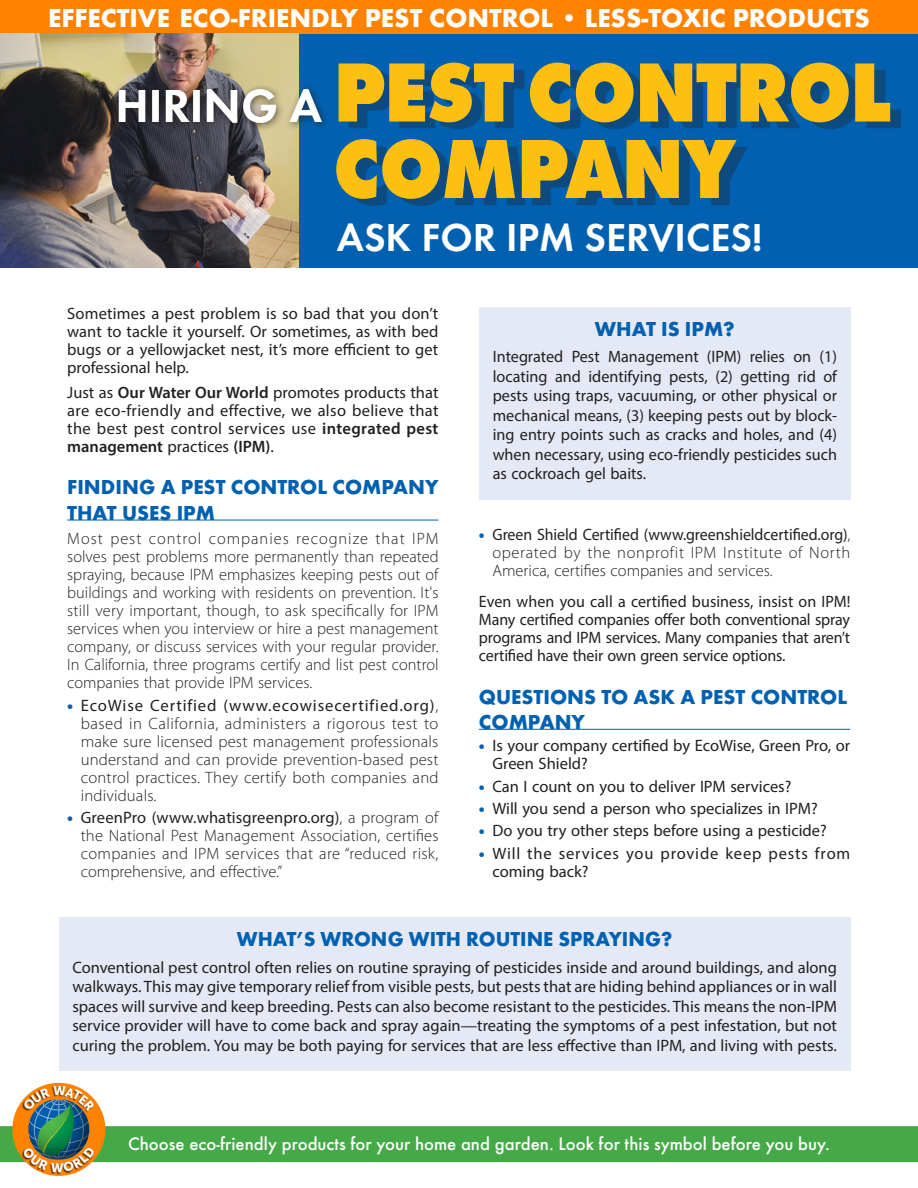
<style>
.page{position:relative;width:918px;height:1188px;background:#fff}
.page>*{position:absolute;margin:0;border:0;box-sizing:border-box;transform-origin:0 0}
.t1{font:800 87px/76.5px "Futura T";letter-spacing:-.02em;color:#fdc011;scale:.9 1}
.t2{font:600 48px "Futura T";color:#fff}
.t3{font:600 40.5px "Futura T";color:#fff}
.SUBH_1{font:700 27px "Futura T";color:#fff}
.SUBH_1-2{font:700 21px/25.2px "Futura T";color:#0161b0}
.BoxHead{font:700 21px "Futura T";color:#0161b0}
.t4{font:500 18.75px "Futura T";color:#fff}
.NewIntro{font:16.5px/19.5px "Myriad Pro";color:#231f20;text-align:justify}
.New_Bod_1{font:300 16.5px/18px "Myriad Pro";color:#231f20;text-align:justify}
.New_Bod_1-2{font:16.5px/18px "Myriad Pro";color:#231f20;text-align:justify}
.New_Bod_1-3{font:300 16.5px/18px "Myriad Pro";color:#231f20;text-align:justify;scale:.96 1}
.NewIntro-2{font:16.5px/18px "Myriad Pro";letter-spacing:.05em;color:#231f20}
.s1{font-weight:600}
.s2{font-weight:900;color:#0161b0}
.s3{font-weight:400}
</style>
<div class="page">
<div style="left:298px;top:0;width:620px;height:268px;background:#0161b0"></div>
<div style="left:0;top:0;width:918px;height:34px;background:#ff8200"></div>
<img style="left:0;top:34px;width:298px;height:234px">
<div style="left:113px;top:83px;width:218px;height:49px;background:#231f20;opacity:.75"></div>
<div style="left:0;top:1126px;width:918px;height:36px;background:#46a948"></div>
<div style="left:12px;top:1083px;width:93px;height:93px;background:#ff8200;border-radius:50%"></div>
<img style="left:17px;top:1100px;width:82px;height:76px">
<div style="left:347px;top:69px;width:554px;height:137px;background:#231f20;opacity:.34"></div>
<hr style="left:67px;top:520px;width:371px;height:1px;background:#0161b0">
<hr style="left:479px;top:729px;width:371px;height:1px;background:#0161b0">
<div style="left:479px;top:307px;width:371px;height:193px;background:#e4e9f5"></div>
<div style="left:59px;top:917px;width:791px;height:154px;background:#e4e9f5"></div>
<img style="left:22px;top:1086px;width:73px;height:86px">
<p class="SUBH_1" style="left:48px;top:2px;width:823px">EFFECTIVE ECO-FRIENDLY PEST CONTROL • LESS-TOXIC PRODUCTS</p>
<p class="t2" style="left:115px;top:77px;width:208px">HIRING A</p>
<p class="t1" style="left:333px;top:54px;width:621px">PEST CONTROL<br>COMPANY</p>
<p class="t3" style="left:337px;top:214px;width:427px">ASK FOR IPM SERVICES!</p>
<p class="New_Bod_1-2" style="left:67px;top:304px;width:373px">Sometimes a pest problem is so bad that you don’t want to tackle it yourself. Or sometimes, as with bed bugs or a yellowjacket nest, it’s more efficient to get professional help.</p>
<p class="New_Bod_1-2" style="left:67px;top:383px;width:373px">Just as <span class="s1">Our Water Our World</span> promotes products that are eco-friendly and effective, we also believe that the best pest control services use <span class="s1">integrated pest management</span> practices <span class="s1">(IPM)</span>.</p>
<p class="SUBH_1-2" style="left:67px;top:475px;width:373px">FINDING A PEST CONTROL COMPANY<br>THAT USES IPM</p>
<p class="New_Bod_1" style="left:67px;top:530px;width:373px">Most pest control companies recognize that IPM solves pest problems more permanently than repeated spraying, because IPM emphasizes keeping pests out of buildings and working with residents on prevention. It's still very important, though, to ask specifically for IPM services when you interview or hire a pest management company, or discuss services with your regular provider.<br>In California, three programs certify and list pest control companies that provide IPM services.</p>
<p class="New_Bod_1" style="left:81px;top:696px;width:359px;text-indent:-14px"><span class="s2">•</span> <span class="s3">EcoWise Certified (www.ecowisecertified.org)</span>, based in California, administers a rigorous test to make sure licensed pest management professionals understand and can provide prevention-based pest control practices. They certify both companies and individuals.</p>
<p class="New_Bod_1" style="left:81px;top:808px;width:359px;text-indent:-14px"><span class="s2">•</span> <span class="s3">GreenPro (www.whatisgreenpro.org)</span>, a program of the National Pest Management Association, certifies companies and IPM services that are “reduced risk, comprehensive, and effective.”</p>
<p class="BoxHead" style="left:595px;top:317px;width:141px">WHAT IS IPM?</p>
<p class="NewIntro" style="left:493px;top:347px;width:346px">Integrated Pest Management (IPM) relies on (1) locating and identifying pests, (2) getting rid of pests using traps, vacuuming, or other physical or mechanical means, (3) keeping pests out by block&shy;ing entry points such as cracks and holes, and (4) when necessary, using eco-friendly pesticides such as cockroach gel baits.</p>
<p class="New_Bod_1-3" style="left:492px;top:525px;width:374px;text-indent:-14px"><span class="s2">•</span> <span class="s3">Green Shield Certified (www.greenshieldcertified.org)</span>, operated by the nonprofit IPM Institute of North America, certifies companies and services.</p>
<p class="New_Bod_1-2" style="left:479px;top:592px;width:373px">Even when you call a certified business, insist on IPM!<br>Many certified companies offer both conventional spray programs and IPM services. Many companies that aren’t certified have their own green service options.</p>
<p class="SUBH_1-2" style="left:479px;top:684px;width:370px">QUESTIONS TO ASK A PEST CONTROL<br>COMPANY</p>
<p class="NewIntro" style="left:492px;top:736px;width:359px;line-height:18px;text-indent:-14px"><span class="s2">•</span> Is your company certified by EcoWise, Green Pro, or<br>Green Shield?</p>
<p class="NewIntro" style="left:479px;top:776px;width:314px"><span class="s2">•</span> Can I count on you to deliver IPM services?</p>
<p class="NewIntro" style="left:479px;top:798px;width:340px"><span class="s2">•</span> Will you send a person who specializes in IPM?</p>
<p class="NewIntro" style="left:479px;top:821px;width:349px"><span class="s2">•</span> Do you try other steps before using a pesticide?</p>
<p class="NewIntro-2" style="left:492px;top:844px;width:359px;text-indent:-14px"><span class="s2">•</span> Will the services you provide keep pests from coming back?</p>
<p class="BoxHead" style="left:237px;top:927px;width:437px">WHAT’S WRONG WITH ROUTINE SPRAYING?</p>
<p class="NewIntro" style="left:72px;top:957px;width:766px">Conventional pest control often relies on routine spraying of pesticides inside and around buildings, and along walkways. This may give temporary relief from visible pests, but pests that are hiding behind appliances or in wall spaces will survive and keep breeding. Pests can also become resistant to the pesticides. This means the non-IPM service provider will have to come back and spray again—treating the symptoms of a pest infestation, but not curing the problem. You may be both paying for services that are less effective than IPM, and living with pests.</p>
<p class="t4" style="left:128px;top:1133px;width:703px">Choose eco-friendly products for your home and garden. Look for this symbol before you buy.</p>
</div>
